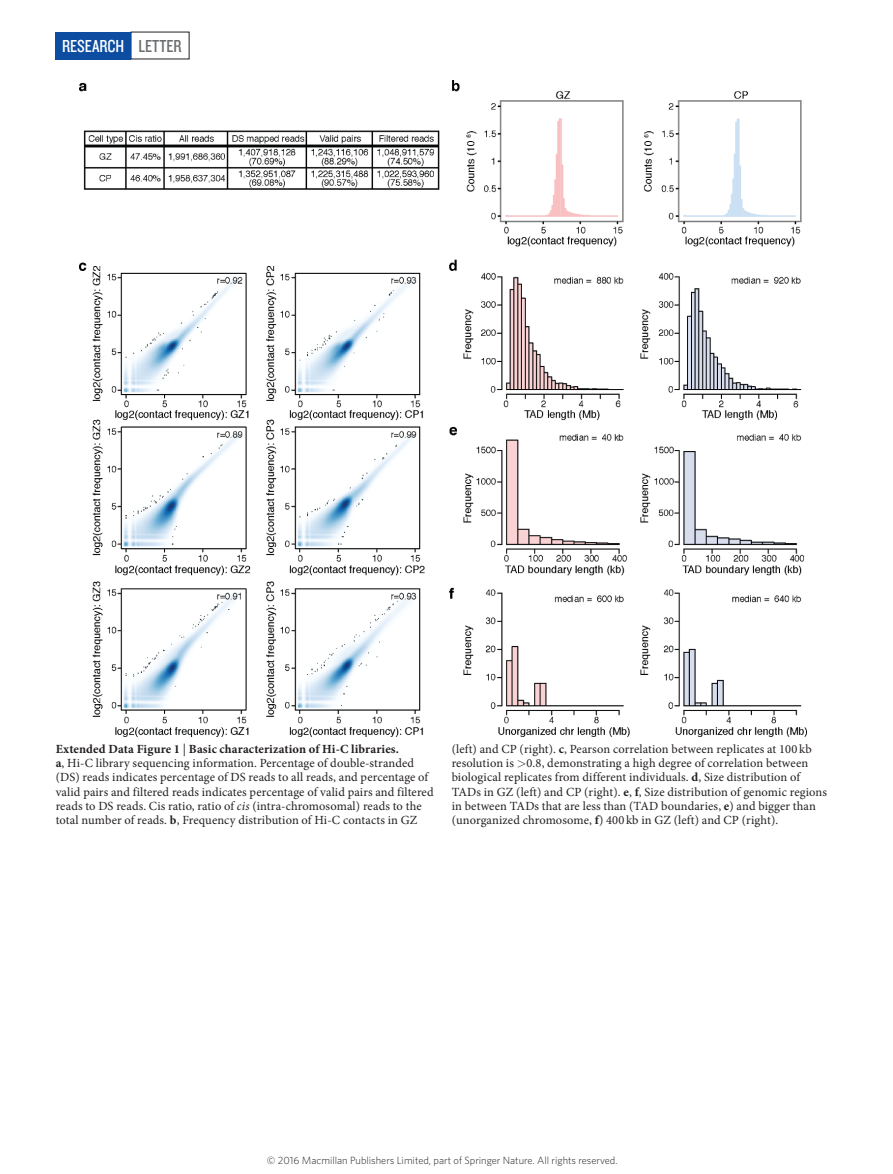
<style>
.page{position:relative;width:893px;height:1174px;background:#fff}
.page>*{position:absolute;margin:0;border:0;box-sizing:border-box;transform-origin:0 0}
.t1{font:18px "Knockout 29 Junior Ltweight";color:#fff}
.t2{font:12.45px/14.2px "Minion Pro";letter-spacing:.01em;color:#231f20}
.t3{font:300 10.5px "Whitney";color:#231f20}
.s1{color:#6c6d70}
.s2{font-weight:700}
.s3{font-style:italic}
</style>
<div class="page">
<div style="left:55px;top:32px;width:76px;height:27px;background:#0d4da1"></div>
<img style="left:79px;top:81px;width:727px;height:655px">
<h1 class="t1" style="left:62px;top:34px;width:121px">RESEARCH <span class="s1">LETTER</span></h1>
<p class="t2" style="left:56px;top:741px;width:379px"><span class="s2">Extended Data Figure 1</span> | <span class="s2">Basic characterization of Hi-C libraries.<br>a</span>, Hi-C library sequencing information. Percentage of double-stranded (DS) reads indicates percentage of DS reads to all reads, and percentage of valid pairs and filtered reads indicates percentage of valid pairs and filtered reads to DS reads. Cis ratio, ratio of <span class="s3">cis</span> (intra-chromosomal) reads to the total number of reads. <span class="s2">b</span>, Frequency distribution of Hi-C contacts in GZ</p>
<p class="t2" style="left:452px;top:742px;width:377px">(left) and CP (right). <span class="s2">c</span>, Pearson correlation between replicates at 100 kb resolution is 0.8, demonstrating a high degree of correlation between biological replicates from different individuals. <span class="s2">d</span>, Size distribution of TADs in GZ (left) and CP (right). <span class="s2">e</span>, <span class="s2">f</span>, Size distribution of genomic regions in between TADs that are less than (TAD boundaries, <span class="s2">e</span>) and bigger than (unorganized chromosome, <span class="s2">f</span>) 400 kb in GZ (left) and CP (right).</p>
<p class="t3" style="left:267px;top:1153px;width:352px">© 2016 Macmillan Publishers Limited, part of Springer Nature. All rights reserved.</p>
</div>
